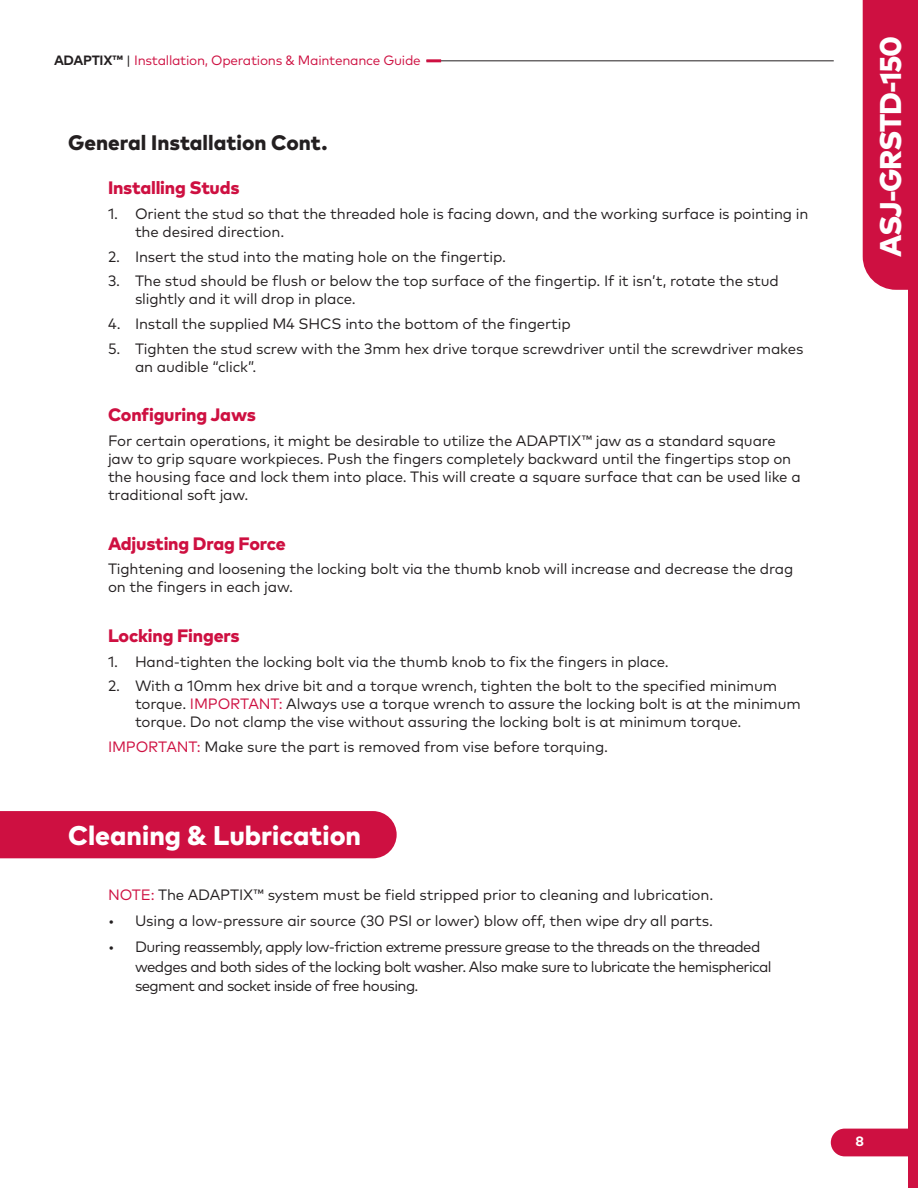
<style>
.page{position:relative;width:918px;height:1188px;background:#fff}
.page>*{position:absolute;margin:0;border:0;box-sizing:border-box;transform-origin:0 0}
.t1{font:800 30px "Mark Pro";letter-spacing:-.045em;color:#fff}
.t2{font:800 27px "Mark Pro";color:#fff}
.t3{font:800 21px "Mark Pro";color:#231f20}
.t4{font:800 18px "Mark Pro";letter-spacing:-.01em;color:#ce1041}
.t5{font:15px/18px "Mark Pro";letter-spacing:-.01em;color:#231f20}
.t6{font:15px/19.5px "Mark Pro";letter-spacing:-.04em;color:#231f20}
.t7{font:13.5px "Mark Pro";letter-spacing:-.02em;color:#ce1041}
.t8{font:700 13.5px "Mark Pro";color:#fff}
.s1{font-weight:700;color:#231f20}
.s2{color:#231f20}
.s3{color:#ce1041}
</style>
<div class="page">
<hr style="left:426px;top:60px;width:408px;height:1px;background:#231f20">
<hr style="left:426px;top:59px;width:15px;height:3px;background:#ce1041">
<div style="left:863px;top:0;width:45px;height:290px;background:#ce1041"></div>
<div style="left:908px;top:0;width:10px;height:1188px;background:#ce1041"></div>
<div style="left:0;top:811px;width:397px;height:47px;background:#ce1041"></div>
<div style="left:831px;top:1129px;width:77px;height:27px;background:#ce1041"></div>
<p class="t7" style="left:54px;top:50px;width:368px"><span class="s1">ADAPTIX™</span> <span class="s2">|</span> Installation, Operations &amp; Maintenance Guide</p>
<p class="t3" style="left:68px;top:127px;width:261px">General Installation Cont.</p>
<p class="t4" style="left:108px;top:174px;width:133px">Installing Studs</p>
<p class="t5" style="left:135px;top:203px;width:675px;text-indent:-27px">1. Orient the stud so that the threaded hole is facing down, and the working surface is pointing in the desired direction.</p>
<p class="t5" style="left:108px;top:246px;width:400px">2. Insert the stud into the mating hole on the fingertip.</p>
<p class="t5" style="left:135px;top:271px;width:645px;text-indent:-27px">3. The stud should be flush or below the top surface of the fingertip. If it isn’t, rotate the stud slightly and it will drop in place.</p>
<p class="t5" style="left:108px;top:314px;width:464px">4. Install the supplied M4 SHCS into the bottom of the fingertip</p>
<p class="t5" style="left:135px;top:338px;width:670px;text-indent:-27px">5. Tighten the stud screw with the 3mm hex drive torque screwdriver until the screwdriver makes an audible “click”.</p>
<p class="t4" style="left:108px;top:401px;width:150px">Configuring Jaws</p>
<p class="t5" style="left:108px;top:431px;width:694px">For certain operations, it might be desirable to utilize the ADAPTIX™ jaw as a standard square jaw to grip square workpieces. Push the fingers completely backward until the fingertips stop on the housing face and lock them into place. This will create a square surface that can be used like a traditional soft jaw.</p>
<p class="t4" style="left:108px;top:530px;width:179px">Adjusting Drag Force</p>
<p class="t5" style="left:108px;top:559px;width:687px">Tightening and loosening the locking bolt via the thumb knob will increase and decrease the drag on the fingers in each jaw.</p>
<p class="t4" style="left:108px;top:622px;width:133px">Locking Fingers</p>
<p class="t5" style="left:108px;top:651px;width:562px">1. Hand-tighten the locking bolt via the thumb knob to fix the fingers in place.</p>
<p class="t5" style="left:135px;top:676px;width:667px;text-indent:-27px">2. With a 10mm hex drive bit and a torque wrench, tighten the bolt to the specified minimum torque. <span class="s3">IMPORTANT:</span> Always use a torque wrench to assure the locking bolt is at the minimum torque. Do not clamp the vise without assuring the locking bolt is at minimum torque.</p>
<p class="t5" style="left:108px;top:737px;width:502px"><span class="s3">IMPORTANT:</span> Make sure the part is removed from vise before torquing.</p>
<p class="t2" style="left:68px;top:814px;width:295px">Cleaning &amp; Lubrication</p>
<p class="t5" style="left:108px;top:884px;width:607px"><span class="s3">NOTE:</span> The ADAPTIX™ system must be field stripped prior to cleaning and lubrication.</p>
<p class="t5" style="left:108px;top:911px;width:606px">• Using a low-pressure air source (30 PSI or lower) blow off, then wipe dry all parts.</p>
<p class="t6" style="left:135px;top:936px;width:638px;text-indent:-27px">• During reassembly, apply low-friction extreme pressure grease to the threads on the threaded wedges and both sides of the locking bolt washer. Also make sure to lubricate the hemispherical segment and socket inside of free housing.</p>
<h1 class="t1" style="left:868px;top:257px;width:223px;rotate:-90deg">ASJ-GRSTD-150</h1>
<p class="t8" style="left:855px;top:1131px;width:10px">8</p>
</div>
